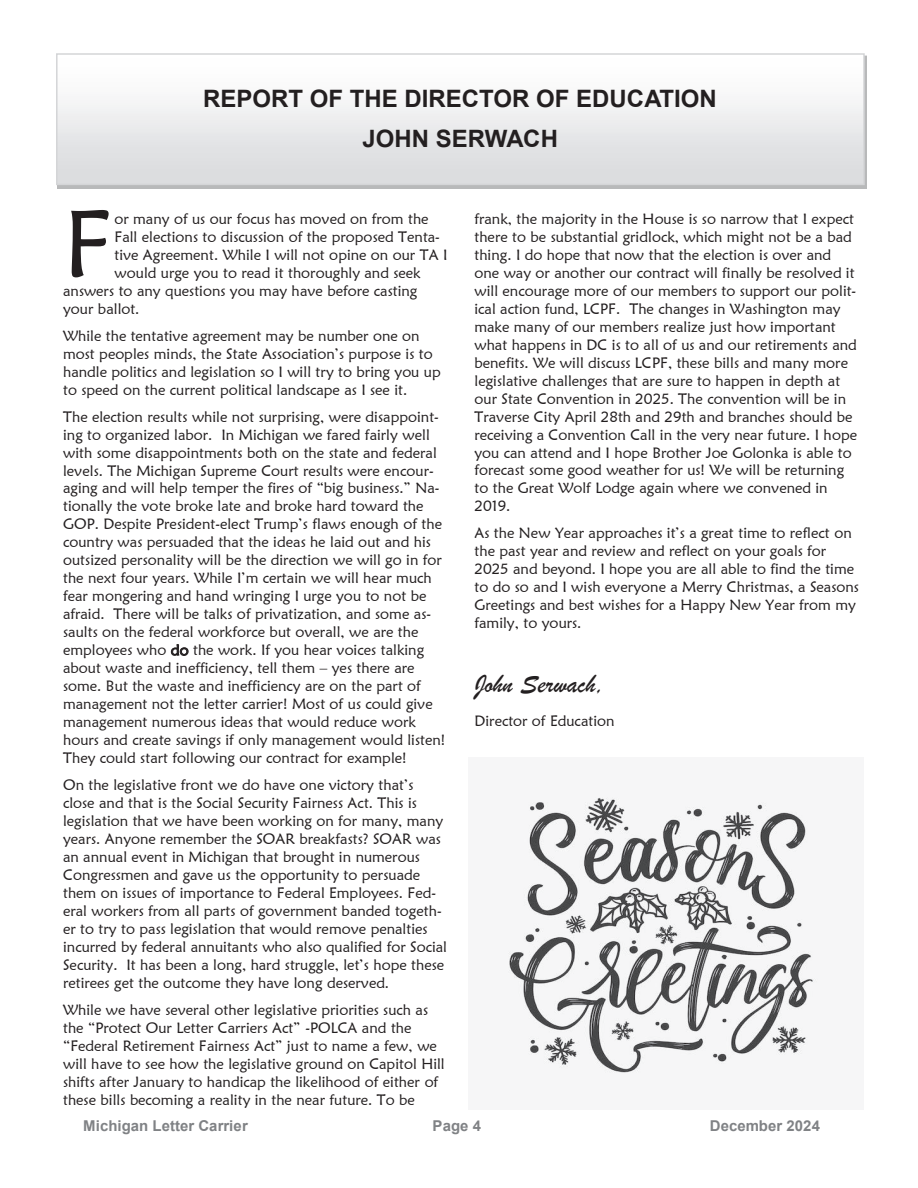
<style>
.page{position:relative;width:918px;height:1188px;background:#fff}
.page>*{position:absolute;margin:0;border:0;box-sizing:border-box;transform-origin:0 0}
.t1{font:94.8px "Maiandra GD";color:#231f20}
.t2{font:27px "Brush Script";color:#231f20}
.t3{font:700 24px/40.2px "Arial";color:#231f20;text-align:center}
.t4{font:15px/18px "Maiandra GD";color:#231f20}
.t5{font:700 15px "Arial";letter-spacing:.005em;color:#808285}
</style>
<div class="page">
<div style="left:57px;top:54px;width:807px;height:130px;background:linear-gradient(to bottom,#fff,#d8d9dc)"></div>
<div style="left:56px;top:53px;width:809px;height:132px;border:2px solid #d4d5d7"></div>
<img style="left:508px;top:797px;width:310px;height:276px">
<p class="t3" style="left:203px;top:79px;width:515px">REPORT OF THE DIRECTOR OF EDUCATION<br>JOHN SERWACH</p>
<p class="t1" style="left:63px;top:186px;width:51px">F</p>
<p class="t4" style="left:115px;top:209px;width:316px">or many of us our focus has moved on from the</p>
<p class="t4" style="left:115px;top:227px;width:327px">Fall elections to discussion of the proposed Tenta-</p>
<p class="t4" style="left:115px;top:245px;width:335px">tive Agreement. While I will not opine on our TA I</p>
<p class="t4" style="left:115px;top:263px;width:308px">would urge you to read it thoroughly and seek</p>
<p class="t4" style="left:63px;top:281px;width:356px">answers to any questions you may have before casting</p>
<p class="t4" style="left:63px;top:299px;width:78px">your ballot.</p>
<p class="t4" style="left:63px;top:326px;width:379px">While the tentative agreement may be number one on most peoples minds, the State Association’s purpose is to handle politics and legislation so I will try to bring you up to speed on the current political landscape as I see it.</p>
<p class="t4" style="left:63px;top:407px;width:384px">The election results while not surprising, were disappoint&shy;ing to organized labor. In Michigan we fared fairly well with some disappointments both on the state and federal levels. The Michigan Supreme Court results were encour&shy;aging and will help temper the fires of “big business.” Na&shy;tionally the vote broke late and broke hard toward the GOP. Despite President-elect Trump’s flaws enough of the country was persuaded that the ideas he laid out and his outsized personality will be the direction we will go in for the next four years. While I’m certain we will hear much fear mongering and hand wringing I urge you to not be afraid. There will be talks of privatization, and some as&shy;saults on the federal workforce but overall, we are the employees who do the work. If you hear voices talking about waste and inefficiency, tell them – yes there are some. But the waste and inefficiency are on the part of management not the letter carrier! Most of us could give management numerous ideas that would reduce work hours and create savings if only management would listen!<br>They could start following our contract for example!</p>
<p class="t4" style="left:63px;top:776px;width:386px">On the legislative front we do have one victory that’s close and that is the Social Security Fairness Act. This is legislation that we have been working on for many, many years. Anyone remember the SOAR breakfasts? SOAR was an annual event in Michigan that brought in numerous Congressmen and gave us the opportunity to persuade them on issues of importance to Federal Employees. Fed&shy;eral workers from all parts of government banded togeth&shy;er to try to pass legislation that would remove penalties incurred by federal annuitants who also qualified for Social Security. It has been a long, hard struggle, let’s hope these retirees get the outcome they have long deserved.</p>
<p class="t4" style="left:63px;top:1001px;width:383px">While we have several other legislative priorities such as the “Protect Our Letter Carriers Act” -POLCA and the “Federal Retirement Fairness Act” just to name a few, we will have to see how the legislative ground on Capitol Hill shifts after January to handicap the likelihood of either of these bills becoming a reality in the near future. To be</p>
<p class="t4" style="left:474px;top:209px;width:384px">frank, the majority in the House is so narrow that I expect there to be substantial gridlock, which might not be a bad thing. I do hope that now that the election is over and one way or another our contract will finally be resolved it will encourage more of our members to support our polit&shy;ical action fund, LCPF. The changes in Washington may make many of our members realize just how important what happens in DC is to all of us and our retirements and benefits. We will discuss LCPF, these bills and many more legislative challenges that are sure to happen in depth at our State Convention in 2025. The convention will be in Traverse City April 28th and 29th and branches should be receiving a Convention Call in the very near future. I hope you can attend and I hope Brother Joe Golonka is able to forecast some good weather for us! We will be returning to the Great Wolf Lodge again where we convened in 2019.</p>
<p class="t4" style="left:475px;top:524px;width:386px">As the New Year approaches it’s a great time to reflect on the past year and review and reflect on your goals for 2025 and beyond. I hope you are all able to find the time to do so and I wish everyone a Merry Christmas, a Seasons Greetings and best wishes for a Happy New Year from my family, to yours.</p>
<p class="t2" style="left:475px;top:667px;width:132px">John Serwach,</p>
<p class="t4" style="left:475px;top:712px;width:142px">Director of Education</p>
<p class="t5" style="left:83px;top:1115px;width:166px">Michigan Letter Carrier</p>
<p class="t5" style="left:433px;top:1115px;width:50px">Page 4</p>
<p class="t5" style="left:710px;top:1115px;width:112px">December 2024</p>
</div>
